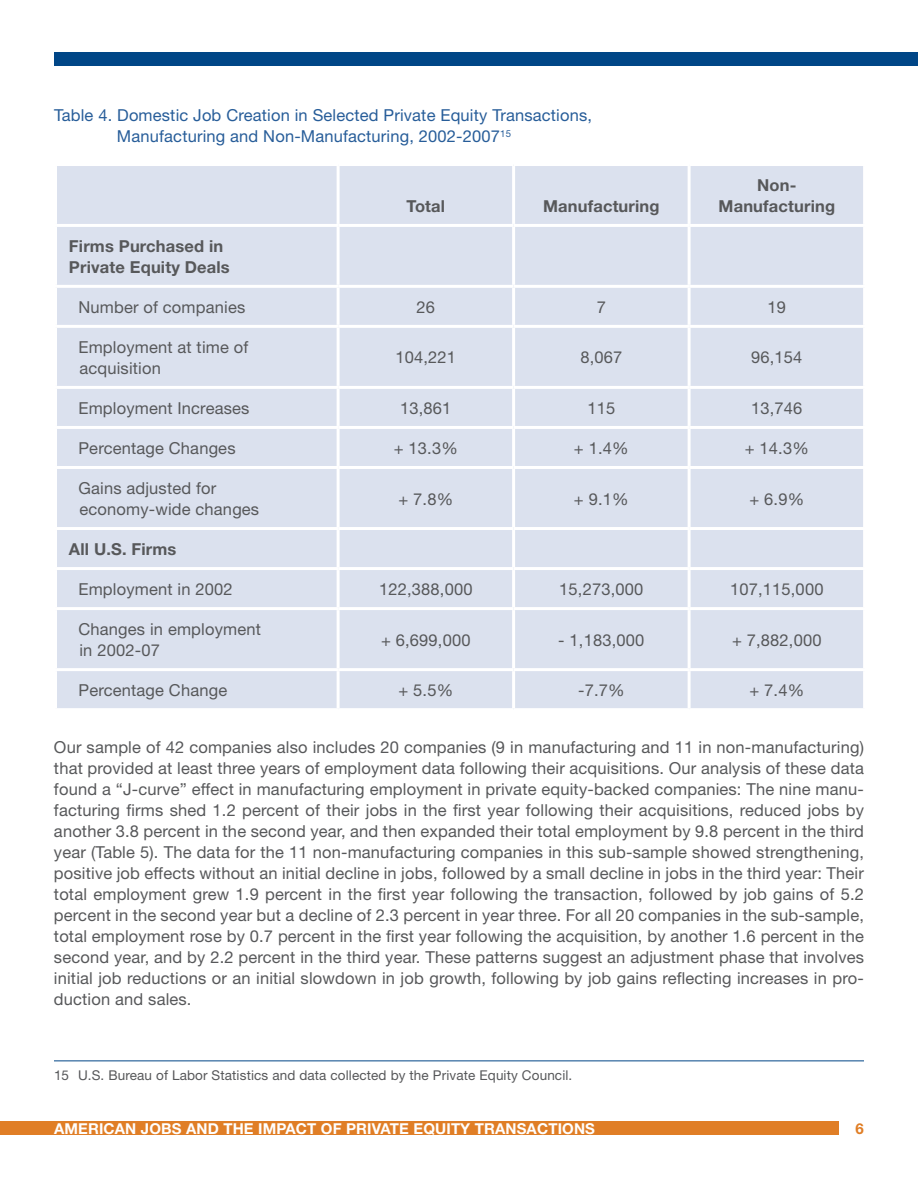
<style>
.page{position:relative;width:918px;height:1188px;background:#fff}
.page>*{position:absolute;margin:0;border:0;box-sizing:border-box;transform-origin:0 0}
.t1{font:16.5px/21px "Helvetica Neue";letter-spacing:.01em;color:#57585a}
.t2{font:16.5px/21px "Helvetica Neue";letter-spacing:.01em;color:#275d99}
.t3{font:700 16.5px/21px "Helvetica Neue";letter-spacing:.01em;color:#57585a;text-align:center}
.t4{font:700 15px "Helvetica Neue";letter-spacing:.01em;color:#fff}
.t5{font:700 15px "Helvetica Neue";color:#e07e26}
.t6{font:13.5px "Helvetica Neue";letter-spacing:.01em;color:#57585a}
</style>
<div class="page">
<div style="left:54px;top:53px;width:864px;height:13px;background:#004687"></div>
<div style="left:0;top:1122px;width:838px;height:13px;background:#e07e26"></div>
<div style="left:57px;top:166px;width:806px;height:542px;background:#dbe1ee"></div>
<hr style="left:337px;top:166px;width:3px;height:58px;background:#fff">
<hr style="left:512px;top:166px;width:3px;height:58px;background:#fff">
<hr style="left:688px;top:166px;width:3px;height:58px;background:#fff">
<hr style="left:54px;top:224px;width:284px;height:3px;background:#fff">
<hr style="left:338px;top:224px;width:176px;height:3px;background:#fff">
<hr style="left:337px;top:227px;width:3px;height:58px;background:#fff">
<hr style="left:514px;top:224px;width:175px;height:3px;background:#fff">
<hr style="left:512px;top:227px;width:3px;height:58px;background:#fff">
<hr style="left:689px;top:224px;width:177px;height:3px;background:#fff">
<hr style="left:688px;top:227px;width:3px;height:58px;background:#fff">
<hr style="left:338px;top:285px;width:176px;height:3px;background:#fff">
<hr style="left:514px;top:285px;width:175px;height:3px;background:#fff">
<hr style="left:512px;top:288px;width:3px;height:37px;background:#fff">
<hr style="left:689px;top:285px;width:177px;height:3px;background:#fff">
<hr style="left:688px;top:288px;width:3px;height:37px;background:#fff">
<hr style="left:338px;top:325px;width:176px;height:3px;background:#fff">
<hr style="left:514px;top:325px;width:175px;height:3px;background:#fff">
<hr style="left:512px;top:328px;width:3px;height:58px;background:#fff">
<hr style="left:689px;top:325px;width:177px;height:3px;background:#fff">
<hr style="left:688px;top:328px;width:3px;height:58px;background:#fff">
<hr style="left:338px;top:386px;width:176px;height:3px;background:#fff">
<hr style="left:514px;top:386px;width:175px;height:3px;background:#fff">
<hr style="left:512px;top:389px;width:3px;height:37px;background:#fff">
<hr style="left:689px;top:386px;width:177px;height:3px;background:#fff">
<hr style="left:688px;top:389px;width:3px;height:37px;background:#fff">
<hr style="left:338px;top:426px;width:176px;height:3px;background:#fff">
<hr style="left:514px;top:426px;width:175px;height:3px;background:#fff">
<hr style="left:512px;top:429px;width:3px;height:37px;background:#fff">
<hr style="left:689px;top:426px;width:177px;height:3px;background:#fff">
<hr style="left:688px;top:429px;width:3px;height:37px;background:#fff">
<hr style="left:338px;top:466px;width:176px;height:3px;background:#fff">
<hr style="left:514px;top:466px;width:175px;height:3px;background:#fff">
<hr style="left:512px;top:469px;width:3px;height:58px;background:#fff">
<hr style="left:689px;top:466px;width:177px;height:3px;background:#fff">
<hr style="left:688px;top:469px;width:3px;height:58px;background:#fff">
<hr style="left:338px;top:527px;width:176px;height:3px;background:#fff">
<hr style="left:337px;top:530px;width:3px;height:37px;background:#fff">
<hr style="left:514px;top:527px;width:175px;height:3px;background:#fff">
<hr style="left:512px;top:530px;width:3px;height:37px;background:#fff">
<hr style="left:689px;top:527px;width:177px;height:3px;background:#fff">
<hr style="left:688px;top:530px;width:3px;height:37px;background:#fff">
<hr style="left:54px;top:567px;width:284px;height:3px;background:#fff">
<hr style="left:338px;top:567px;width:176px;height:3px;background:#fff">
<hr style="left:337px;top:570px;width:3px;height:37px;background:#fff">
<hr style="left:514px;top:567px;width:175px;height:3px;background:#fff">
<hr style="left:512px;top:570px;width:3px;height:37px;background:#fff">
<hr style="left:689px;top:567px;width:177px;height:3px;background:#fff">
<hr style="left:688px;top:570px;width:3px;height:37px;background:#fff">
<hr style="left:54px;top:607px;width:284px;height:3px;background:#fff">
<hr style="left:338px;top:607px;width:176px;height:3px;background:#fff">
<hr style="left:337px;top:610px;width:3px;height:58px;background:#fff">
<hr style="left:514px;top:607px;width:175px;height:3px;background:#fff">
<hr style="left:512px;top:610px;width:3px;height:58px;background:#fff">
<hr style="left:689px;top:607px;width:177px;height:3px;background:#fff">
<hr style="left:688px;top:610px;width:3px;height:58px;background:#fff">
<hr style="left:54px;top:668px;width:284px;height:3px;background:#fff">
<hr style="left:338px;top:668px;width:176px;height:3px;background:#fff">
<hr style="left:337px;top:671px;width:3px;height:37px;background:#fff">
<hr style="left:514px;top:668px;width:175px;height:3px;background:#fff">
<hr style="left:512px;top:671px;width:3px;height:37px;background:#fff">
<hr style="left:689px;top:668px;width:177px;height:3px;background:#fff">
<hr style="left:688px;top:671px;width:3px;height:37px;background:#fff">
<hr style="left:54px;top:285px;width:284px;height:3px;background:#fff">
<hr style="left:337px;top:288px;width:3px;height:37px;background:#fff">
<hr style="left:54px;top:325px;width:284px;height:3px;background:#fff">
<hr style="left:337px;top:328px;width:3px;height:58px;background:#fff">
<hr style="left:54px;top:386px;width:284px;height:3px;background:#fff">
<hr style="left:337px;top:389px;width:3px;height:37px;background:#fff">
<hr style="left:54px;top:426px;width:284px;height:3px;background:#fff">
<hr style="left:337px;top:429px;width:3px;height:37px;background:#fff">
<hr style="left:54px;top:466px;width:284px;height:3px;background:#fff">
<hr style="left:337px;top:469px;width:3px;height:58px;background:#fff">
<hr style="left:54px;top:527px;width:284px;height:3px;background:#fff">
<hr style="left:54px;top:1060px;width:810px;height:1px;background:#004687">
<p class="t2" style="left:117px;top:104px;width:477px;text-indent:-63px">Table 4. Domestic Job Creation in Selected Private Equity Transactions,<br>Manufacturing and Non-Manufacturing, 2002-2007<sup>15</sup></p>
<p class="t3" style="left:407px;top:195px;width:40px">Total</p>
<p class="t3" style="left:543px;top:195px;width:118px">Manufacturing</p>
<p class="t3" style="left:719px;top:174px;width:118px">Non-<br>Manufacturing</p>
<p class="t3" style="left:69px;top:235px;width:162px;text-align:left">Firms Purchased in<br>Private Equity Deals</p>
<p class="t1" style="left:78px;top:296px;width:168px">Number of companies</p>
<p class="t1" style="left:417px;top:296px;width:20px">26</p>
<p class="t1" style="left:597px;top:296px;width:11px">7</p>
<p class="t1" style="left:768px;top:296px;width:20px">19</p>
<p class="t1" style="left:78px;top:336px;width:171px">Employment at time of acquisition</p>
<p class="t1" style="left:396px;top:347px;width:62px">104,221</p>
<p class="t1" style="left:580px;top:347px;width:43px">8,067</p>
<p class="t1" style="left:751px;top:347px;width:53px">96,154</p>
<p class="t1" style="left:78px;top:397px;width:172px">Employment Increases</p>
<p class="t1" style="left:400px;top:397px;width:53px">13,861</p>
<p class="t1" style="left:587px;top:397px;width:29px">115</p>
<p class="t1" style="left:751px;top:397px;width:53px">13,746</p>
<p class="t1" style="left:78px;top:437px;width:159px">Percentage Changes</p>
<p class="t1" style="left:394px;top:437px;width:66px">+ 13.3%</p>
<p class="t1" style="left:574px;top:437px;width:56px">+ 1.4%</p>
<p class="t1" style="left:745px;top:437px;width:66px">+ 14.3%</p>
<p class="t1" style="left:78px;top:477px;width:182px">Gains adjusted for economy-wide changes</p>
<p class="t1" style="left:398px;top:488px;width:56px">+ 7.8%</p>
<p class="t1" style="left:574px;top:488px;width:56px">+ 9.1%</p>
<p class="t1" style="left:749px;top:488px;width:56px">+ 6.9%</p>
<p class="t3" style="left:69px;top:538px;width:109px">All U.S. Firms</p>
<p class="t1" style="left:78px;top:578px;width:156px">Employment in 2002</p>
<p class="t1" style="left:379px;top:578px;width:95px">122,388,000</p>
<p class="t1" style="left:559px;top:578px;width:86px">15,273,000</p>
<p class="t1" style="left:730px;top:578px;width:95px">107,115,000</p>
<p class="t1" style="left:78px;top:618px;width:184px">Changes in employment in 2002-07</p>
<p class="t1" style="left:381px;top:629px;width:91px">+ 6,699,000</p>
<p class="t1" style="left:558px;top:629px;width:88px">- 1,183,000</p>
<p class="t1" style="left:732px;top:629px;width:91px">+ 7,882,000</p>
<p class="t1" style="left:78px;top:680px;width:150px">Percentage Change</p>
<p class="t1" style="left:398px;top:680px;width:56px">+ 5.5%</p>
<p class="t1" style="left:578px;top:680px;width:48px">-7.7%</p>
<p class="t1" style="left:749px;top:680px;width:56px">+ 7.4%</p>
<p class="t1" style="left:54px;top:737px;width:812px;text-align:justify">Our sample of 42 companies also includes 20 companies (9 in manufacturing and 11 in non-manufacturing) that provided at least three years of employment data following their acquisitions. Our analysis of these data found a “J-curve” effect in manufacturing employment in private equity-backed companies: The nine manu&shy;facturing firms shed 1.2 percent of their jobs in the first year following their acquisitions, reduced jobs by another 3.8 percent in the second year, and then expanded their total employment by 9.8 percent in the third year (Table 5). The data for the 11 non-manufacturing companies in this sub-sample showed strengthening, positive job effects without an initial decline in jobs, followed by a small decline in jobs in the third year: Their total employment grew 1.9 percent in the first year following the transaction, followed by job gains of 5.2 percent in the second year but a decline of 2.3 percent in year three. For all 20 companies in the sub-sample, total employment rose by 0.7 percent in the first year following the acquisition, by another 1.6 percent in the second year, and by 2.2 percent in the third year. These patterns suggest an adjustment phase that involves initial job reductions or an initial slowdown in job growth, following by job gains reflecting increases in pro&shy;duction and sales.</p>
<p class="t6" style="left:54px;top:1067px;width:520px">15 U.S. Bureau of Labor Statistics and data collected by the Private Equity Council.</p>
<p class="t4" style="left:54px;top:1119px;width:543px">American Jobs and the Impact of Private Equity Transactions</p>
<p class="t5" style="left:856px;top:1119px;width:10px">6</p>
</div>
